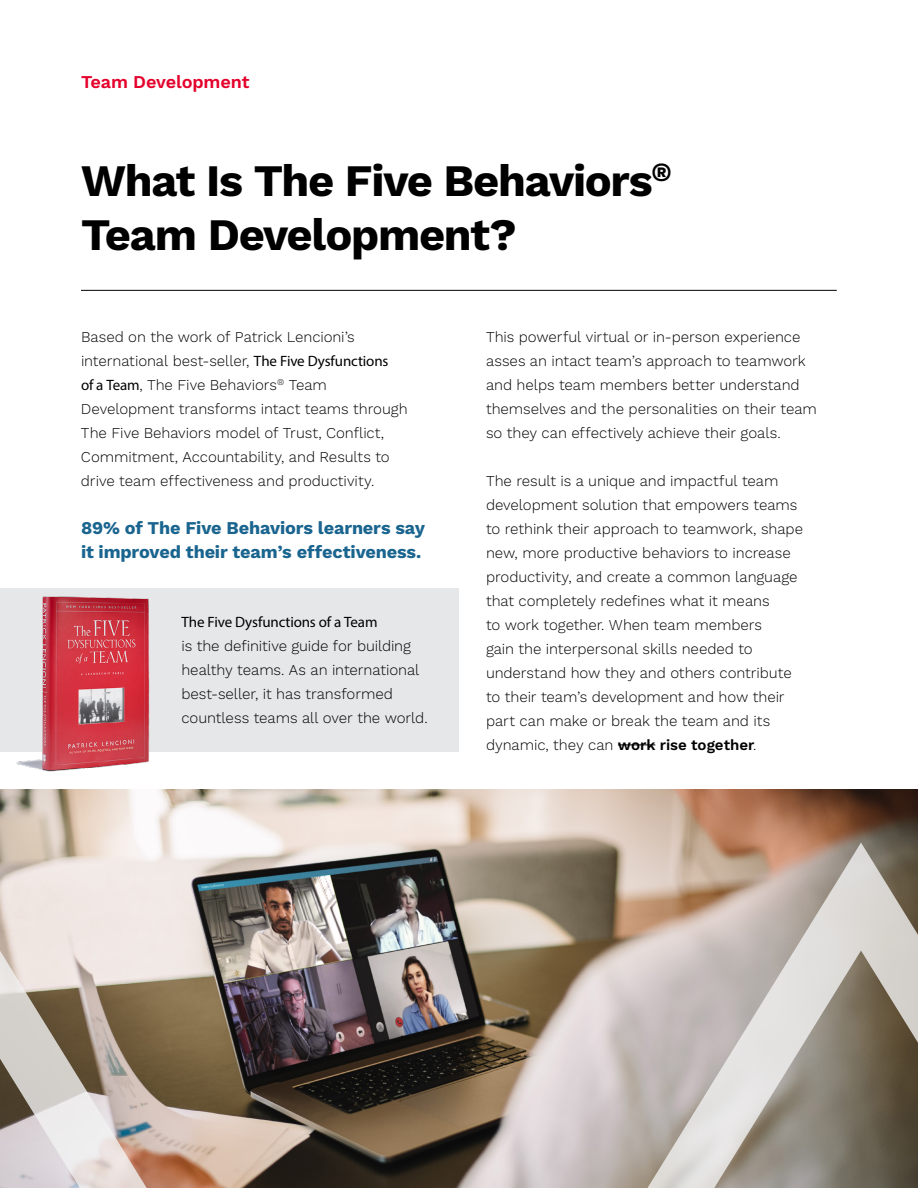
<style>
.page{position:relative;width:918px;height:1188px;background:#fff}
.page>*{position:absolute;margin:0;border:0;box-sizing:border-box;transform-origin:0 0}
.t1{font:700 45px/54px "Work Sans";letter-spacing:-.03em;color:#000}
.t2{font:700 18px/24px "Work Sans";letter-spacing:-.01em;color:#1a658f}
.t3{font:600 18px "Work Sans";letter-spacing:-.01em;color:#e4002b}
.t4{font:300 15px/24px "Work Sans";letter-spacing:-.005em;color:#000}
.t5{font:15px "Myriad Pro";letter-spacing:-.01em;color:#000}
.s1{font-family:"Myriad Pro";font-weight:400}
.s2{font-weight:600}
</style>
<div class="page">
<div style="left:0;top:588px;width:459px;height:163px;background:#e6e7e8"></div>
<hr style="left:81px;top:290px;width:756px;height:1px;background:#000">
<hr style="left:618px;top:745px;width:37px;height:1px;background:#000">
<img style="left:0;top:789px;width:918px;height:399px">
<svg style="left:647px;top:843px;width:271px;height:345px;background:#b1a79e"></svg>
<svg style="left:0;top:929px;width:148px;height:259px;background:#c2b8af"></svg>
<img style="left:0;top:596px;width:163px;height:176px">
<p class="t3" style="left:81px;top:72px;width:170px">Team Development</p>
<h1 class="t1" style="left:81px;top:156px;width:592px">What Is The Five Behaviors<sup>®<br></sup>Team Development?</h1>
<p class="t4" style="left:81px;top:325px;width:328px">Based on the work of Patrick Lencioni’s international best-seller, <span class="s1">The Five Dysfunctions<br>of a Team</span>, The Five Behaviors<sup>®</sup> Team Development transforms intact teams through The Five Behaviors model of Trust, Conflict, Commitment, Accountability, and Results to drive team effectiveness and productivity.</p>
<p class="t2" style="left:81px;top:517px;width:346px">89% of The Five Behaviors learners say it improved their team’s effectiveness.</p>
<p class="t5" style="left:181px;top:613px;width:198px">The Five Dysfunctions of a Team</p>
<p class="t4" style="left:181px;top:635px;width:248px">is the definitive guide for building healthy teams. As an international best-seller, it has transformed countless teams all over the world.</p>
<p class="t4" style="left:486px;top:325px;width:333px">This powerful virtual or in-person experience asses an intact team’s approach to teamwork and helps team members better understand themselves and the personalities on their team so they can effectively achieve their goals.</p>
<p class="t4" style="left:486px;top:469px;width:319px">The result is a unique and impactful team development solution that empowers teams to rethink their approach to teamwork, shape new, more productive behaviors to increase productivity, and create a common language that completely redefines what it means<br>to work together. When team members<br>gain the interpersonal skills needed to understand how they and others contribute to their team’s development and how their part can make or break the team and its dynamic, they can <span class="s2">work rise together</span>.</p>
</div>
